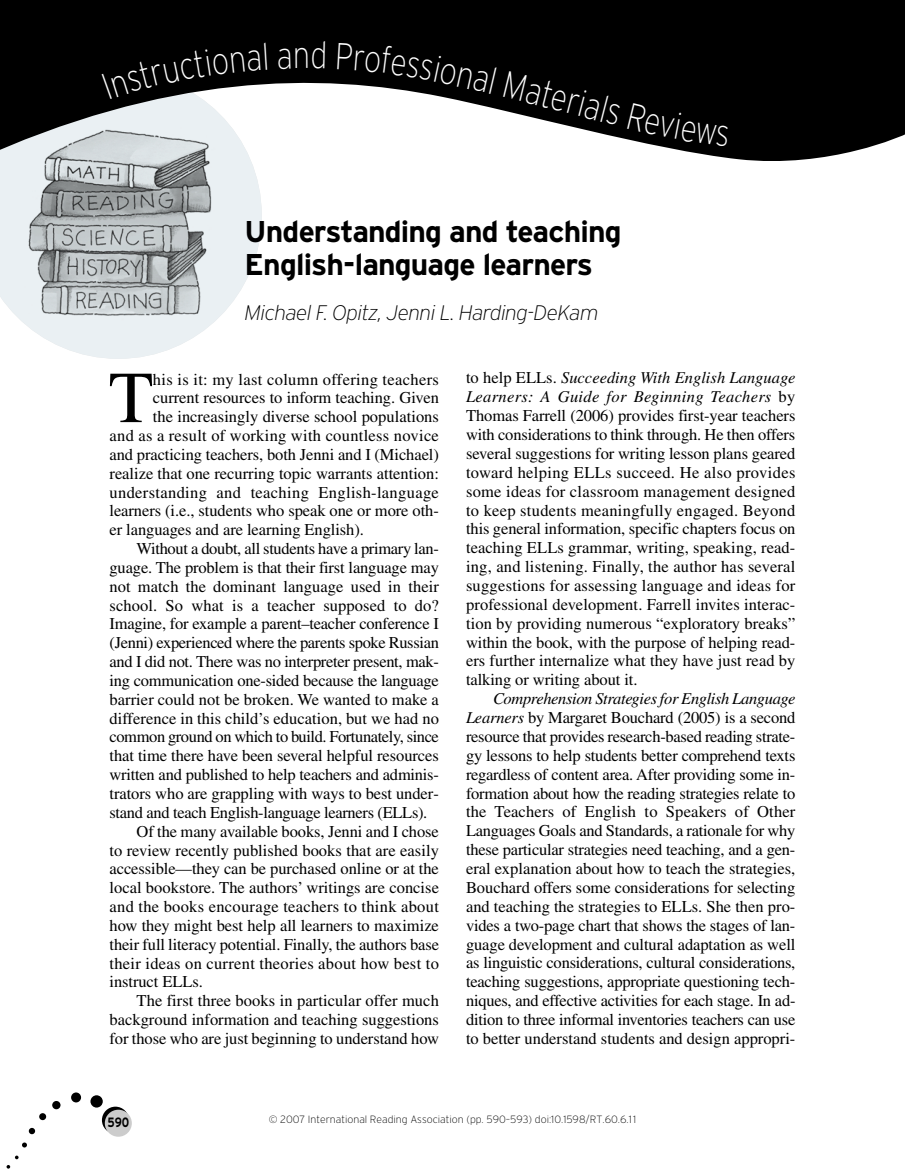
<style>
.page{position:relative;width:905px;height:1175px;background:#fff}
.page>*{position:absolute;margin:0;border:0;box-sizing:border-box;transform-origin:0 0}
.t1{font:73.05px "Times";color:#000}
.t2{font:200 37.5px "Interstate";color:#fff;scale:.8 1}
.t3{font:700 30px/33px "Interstate";letter-spacing:-.03em;color:#000}
.t4{font:italic 200 21px "Interstate";letter-spacing:-.025em;color:#000}
.t5{font:16.5px/18.9px "Times";letter-spacing:-.005em;color:#000;text-align:justify}
.t6{font:16.5px "Times";letter-spacing:.015em;color:#000}
.t7{font:16.5px "Times";letter-spacing:.02em;color:#000}
.t8{font:16.5px "Times";letter-spacing:-.025em;color:#000}
.t9{font:700 13.5px "Interstate";color:#000;scale:.8 1}
.t10{font:200 10.5px "Interstate";color:#000}
.s1{font-style:italic}
</style>
<div class="page">
<img style="left:0;top:169px;width:262px;height:190px">
<svg style="left:0;top:0;width:904px;height:169px;fill:#000"></svg>
<svg style="left:102px;top:1106px;width:27px;height:27px"></svg>
<div style="left:105px;top:1109px;width:27px;height:27px;background:#ccc;border-radius:50%"></div>
<div style="left:90px;top:1095px;width:13px;height:12px;background:#000;border-radius:50%"></div>
<div style="left:71px;top:1092px;width:10px;height:10px;background:#000;border-radius:50%"></div>
<div style="left:52px;top:1101px;width:8px;height:8px;background:#000;border-radius:50%"></div>
<div style="left:39px;top:1113px;width:7px;height:7px;background:#000;border-radius:50%"></div>
<div style="left:29px;top:1127px;width:6px;height:7px;background:#000;border-radius:50%"></div>
<svg style="left:22px;top:1142px;width:5px;height:5px"></svg>
<svg style="left:7px;top:1155px;width:12px;height:13px"></svg>
<svg style="left:102px;top:42px;width:165px;height:57px;background:#191a1a"></svg>
<svg style="left:278px;top:48px;width:13px;height:21px"></svg>
<svg style="left:312px;top:41px;width:13px;height:28px"></svg>
<svg style="left:337px;top:43px;width:159px;height:51px;background:#111"></svg>
<svg style="left:578px;top:90px;width:150px;height:57px;background:#171717"></svg>
<h2 class="t2" style="left:293px;top:41px;width:23px">n</h2>
<h2 class="t2" style="left:507px;top:70px;width:99px;rotate:14deg">Mater</h2>
<h3 class="t3" style="left:244px;top:217px;width:378px">Understanding and teaching<br>English-language learners</h3>
<p class="t4" style="left:244px;top:305px;width:355px">Michael F. Opitz, Jenni L. Harding-DeKam</p>
<h1 class="t1" style="left:109px;top:371px;width:46px">T</h1>
<p class="t7" style="left:153px;top:373px;width:287px">his is it: my last column offering teachers</p>
<p class="t5" style="left:153px;top:390px;width:287px">current resources to inform teaching. Given</p>
<p class="t5" style="left:153px;top:409px;width:287px">the increasingly diverse school populations</p>
<p class="t6" style="left:110px;top:429px;width:331px">and as a result of working with countless novice</p>
<p class="t5" style="left:110px;top:446px;width:331px">and practicing teachers, both Jenni and I (Michael)</p>
<p class="t5" style="left:110px;top:465px;width:331px">realize that one recurring topic warrants attention:</p>
<p class="t7" style="left:110px;top:486px;width:331px">understanding and teaching English-language</p>
<p class="t5" style="left:110px;top:503px;width:331px">learners (i.e., students who speak one or more oth-</p>
<p class="t5" style="left:110px;top:522px;width:256px">er languages and are learning English).</p>
<p class="t5" style="left:137px;top:540px;width:304px">Without a doubt, all students have a primary lan-</p>
<p class="t5" style="left:110px;top:559px;width:331px">guage. The problem is that their first language may</p>
<p class="t5" style="left:110px;top:578px;width:331px">not match the dominant language used in their</p>
<p class="t5" style="left:110px;top:597px;width:331px">school. So what is a teacher supposed to do?</p>
<p class="t5" style="left:110px;top:616px;width:331px">Imagine, for example a parent–teacher conference I</p>
<p class="t5" style="left:110px;top:635px;width:331px">(Jenni) experienced where the parents spoke Russian</p>
<p class="t5" style="left:110px;top:653px;width:331px">and I did not. There was no interpreter present, mak-</p>
<p class="t5" style="left:110px;top:672px;width:331px">ing communication one-sided because the language</p>
<p class="t5" style="left:110px;top:691px;width:331px">barrier could not be broken. We wanted to make a</p>
<p class="t5" style="left:110px;top:710px;width:331px">difference in this child’s education, but we had no</p>
<p class="t8" style="left:110px;top:731px;width:331px">common ground on which to build. Fortunately, since</p>
<p class="t5" style="left:110px;top:748px;width:331px">that time there have been several helpful resources</p>
<p class="t5" style="left:110px;top:766px;width:331px">written and published to help teachers and adminis-</p>
<p class="t5" style="left:110px;top:785px;width:331px">trators who are grappling with ways to best under-</p>
<p class="t5" style="left:110px;top:804px;width:319px">stand and teach English-language learners (ELLs).</p>
<p class="t5" style="left:137px;top:823px;width:304px">Of the many available books, Jenni and I chose</p>
<p class="t5" style="left:110px;top:842px;width:331px">to review recently published books that are easily</p>
<p class="t5" style="left:110px;top:861px;width:331px">accessible—they can be purchased online or at the</p>
<p class="t5" style="left:110px;top:879px;width:331px">local bookstore. The authors’ writings are concise</p>
<p class="t6" style="left:110px;top:900px;width:331px">and the books encourage teachers to think about</p>
<p class="t5" style="left:110px;top:917px;width:331px">how they might best help all learners to maximize</p>
<p class="t5" style="left:110px;top:936px;width:331px">their full literacy potential. Finally, the authors base</p>
<p class="t6" style="left:110px;top:957px;width:331px">their ideas on current theories about how best to</p>
<p class="t5" style="left:110px;top:974px;width:95px">instruct ELLs.</p>
<p class="t5" style="left:137px;top:992px;width:304px">The first three books in particular offer much</p>
<p class="t5" style="left:110px;top:1011px;width:331px">background information and teaching suggestions</p>
<p class="t5" style="left:110px;top:1030px;width:331px">for those who are just beginning to understand how</p>
<p class="t5" style="left:466px;top:370px;width:331px">to help ELLs. <span class="s1">Succeeding With English Language Learners: A Guide for Beginning Teachers</span> by Thomas Farrell (2006) provides first-year teachers with considerations to think through. He then offers several suggestions for writing lesson plans geared toward helping ELLs succeed. He also provides some ideas for classroom management designed to keep students meaningfully engaged. Beyond this general information, specific chapters focus on teaching ELLs grammar, writing, speaking, read&shy;ing, and listening. Finally, the author has several suggestions for assessing language and ideas for professional development. Farrell invites interac&shy;tion by providing numerous “exploratory breaks” within the book, with the purpose of helping read&shy;ers further internalize what they have just read by talking or writing about it.</p>
<p class="t5" style="left:466px;top:690px;width:331px;text-indent:27px"><span class="s1">Comprehension Strategies for English Language Learners</span> by Margaret Bouchard (2005) is a second resource that provides research-based reading strate&shy;gy lessons to help students better comprehend texts regardless of content area. After providing some in&shy;formation about how the reading strategies relate to the Teachers of English to Speakers of Other Languages Goals and Standards, a rationale for why these particular strategies need teaching, and a gen&shy;eral explanation about how to teach the strategies, Bouchard offers some considerations for selecting and teaching the strategies to ELLs. She then pro&shy;vides a two-page chart that shows the stages of lan&shy;guage development and cultural adaptation as well as linguistic considerations, cultural considerations, teaching suggestions, appropriate questioning tech&shy;niques, and effective activities for each stage. In ad&shy;dition to three informal inventories teachers can use to better understand students and design appropri-</p>
<p class="t9" style="left:108px;top:1116px;width:29px">590</p>
<p class="t10" style="left:269px;top:1115px;width:369px">© 2007 International Reading Association (pp. 590–593) doi:10.1598/RT.60.6.1 1</p>
</div>
